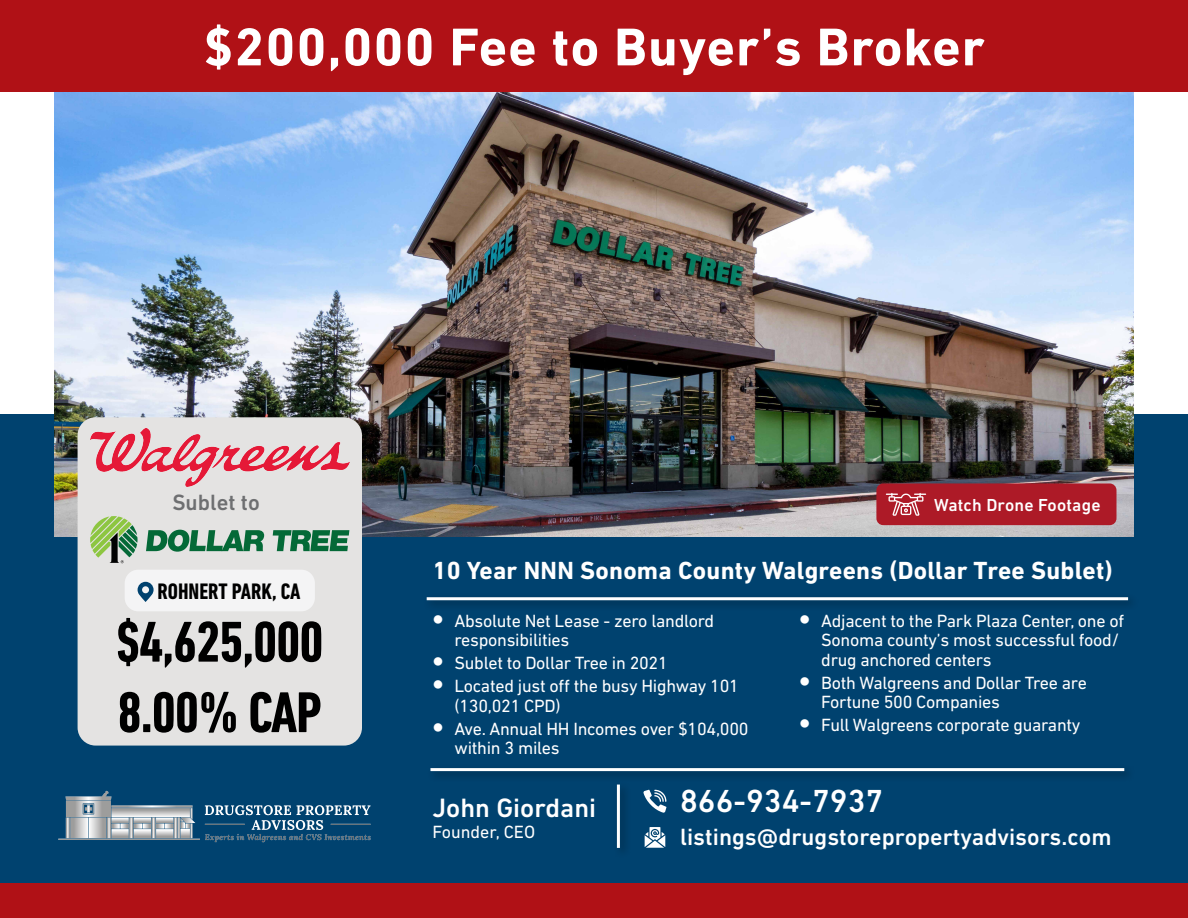
<style>
.page{position:relative;width:1188px;height:918px;background:#fff}
.page>*{position:absolute;margin:0;border:0;box-sizing:border-box;transform-origin:0 0}
.t1{font:700 condensed 58.5px/70.5px "DIN Next LT Pro";letter-spacing:-.02em;color:#000}
.t2{font:700 54px "DIN Next LT Pro";letter-spacing:.02em;color:#fff}
.t3{font:500 32.4px "DIN Next LT Pro";color:#fff}
.t4{font:500 27px "DIN Next LT Pro";color:#fff}
.t5{font:700 25.2px "DIN Next LT Pro";letter-spacing:.01em;color:#fff}
.t6{font:500 23.85px "DIN Next LT Pro";color:#fff}
.t7{font:700 condensed 22.8px "DIN Next LT Pro";color:#000}
.t8{font:500 22.5px "DIN Next LT Pro";color:#6e6f71}
.t9{font:18px/19.5px "DIN Next LT Pro";letter-spacing:-.015em;color:#fff}
.t10{font:500 17.7px "DIN Next LT Pro";letter-spacing:.01em;color:#fff}
</style>
<div class="page">
<div style="left:0;top:414px;width:1188px;height:470px;background:#00426f"></div>
<img style="left:54px;top:91px;width:1080px;height:446px">
<div style="left:78px;top:417px;width:284px;height:329px;background:#e4e3e2;border-radius:18px"></div>
<div style="left:125px;top:570px;width:190px;height:41px;background:#f4f4f5;border-radius:14px"></div>
<img style="left:90px;top:429px;width:259px;height:57px">
<svg style="left:146px;top:530px;width:119px;height:22px"></svg>
<svg style="left:273px;top:530px;width:76px;height:21px"></svg>
<svg style="left:90px;top:516px;width:48px;height:47px"></svg>
<div style="left:423px;top:593px;width:716px;height:19px;background:#000;opacity:.41"></div>
<hr style="left:427px;top:597px;width:701px;height:3px;background:#fff">
<div style="left:427px;top:764px;width:708px;height:18px;background:#000;opacity:.41"></div>
<hr style="left:430px;top:768px;width:694px;height:3px;background:#fff">
<svg style="left:138px;top:582px;width:16px;height:20px"></svg>
<div style="left:0;top:0;width:1188px;height:91px;background:#b01116"></div>
<div style="left:0;top:884px;width:1188px;height:34px;background:#b01116"></div>
<div style="left:613px;top:781px;width:18px;height:78px;background:#000;opacity:.41"></div>
<hr style="left:617px;top:785px;width:3px;height:63px;background:#fff">
<svg style="left:643px;top:790px;width:24px;height:23px"></svg>
<svg style="left:645px;top:827px;width:20px;height:21px"></svg>
<img style="left:58px;top:790px;width:313px;height:53px">
<div style="left:876px;top:483px;width:241px;height:42px;background:#ad1a27;border-radius:7px"></div>
<svg style="left:886px;top:493px;width:40px;height:23px"></svg>
<h2 class="t2" style="left:203px;top:15px;width:783px">$200,000 Fee to Buyer’s Broker</h2>
<p class="t8" style="left:172px;top:489px;width:89px">Sublet to</p>
<p class="t10" style="left:934px;top:495px;width:168px">Watch Drone Footage</p>
<p class="t7" style="left:158px;top:578px;width:144px">ROHNERT PARK, CA</p>
<h3 class="t5" style="left:433px;top:555px;width:682px">10 Year NNN Sonoma County Walgreens (Dollar Tree Sublet)</h3>
<h1 class="t1" style="left:116px;top:607px;width:209px">$4,625,000<br>8.00% CAP</h1>
<p class="t9" style="left:455px;top:611px;width:261px">Absolute Net Lease - zero landlord responsibilities</p>
<p class="t9" style="left:455px;top:651px;width:286px;line-height:23px">Sublet to Dollar Tree in 2021<br>Located just off the busy Highway 101</p>
<p class="t9" style="left:455px;top:694px;width:296px;line-height:23px">(130,021 CPD)<br>Ave. Annual HH Incomes over $104,000</p>
<p class="t9" style="left:455px;top:738px;width:107px">within 3 miles</p>
<p class="t9" style="left:821px;top:611px;width:304px">Adjacent to the Park Plaza Center, one of<br>Sonoma county’s most successful food/ drug anchored centers</p>
<p class="t9" style="left:821px;top:673px;width:267px">Both Walgreens and Dollar Tree are<br>Fortune 500 Companies</p>
<p class="t9" style="left:821px;top:715px;width:261px">Full Walgreens corporate guaranty</p>
<h3 class="t4" style="left:433px;top:793px;width:165px">John Giordani</h3>
<p class="t9" style="left:433px;top:822px;width:104px">Founder, CEO</p>
<h3 class="t3" style="left:680px;top:782px;width:205px">866-934-7937</h3>
<h3 class="t6" style="left:680px;top:823px;width:433px">listings@drugstorepropertyadvisors.com</h3>
</div>
